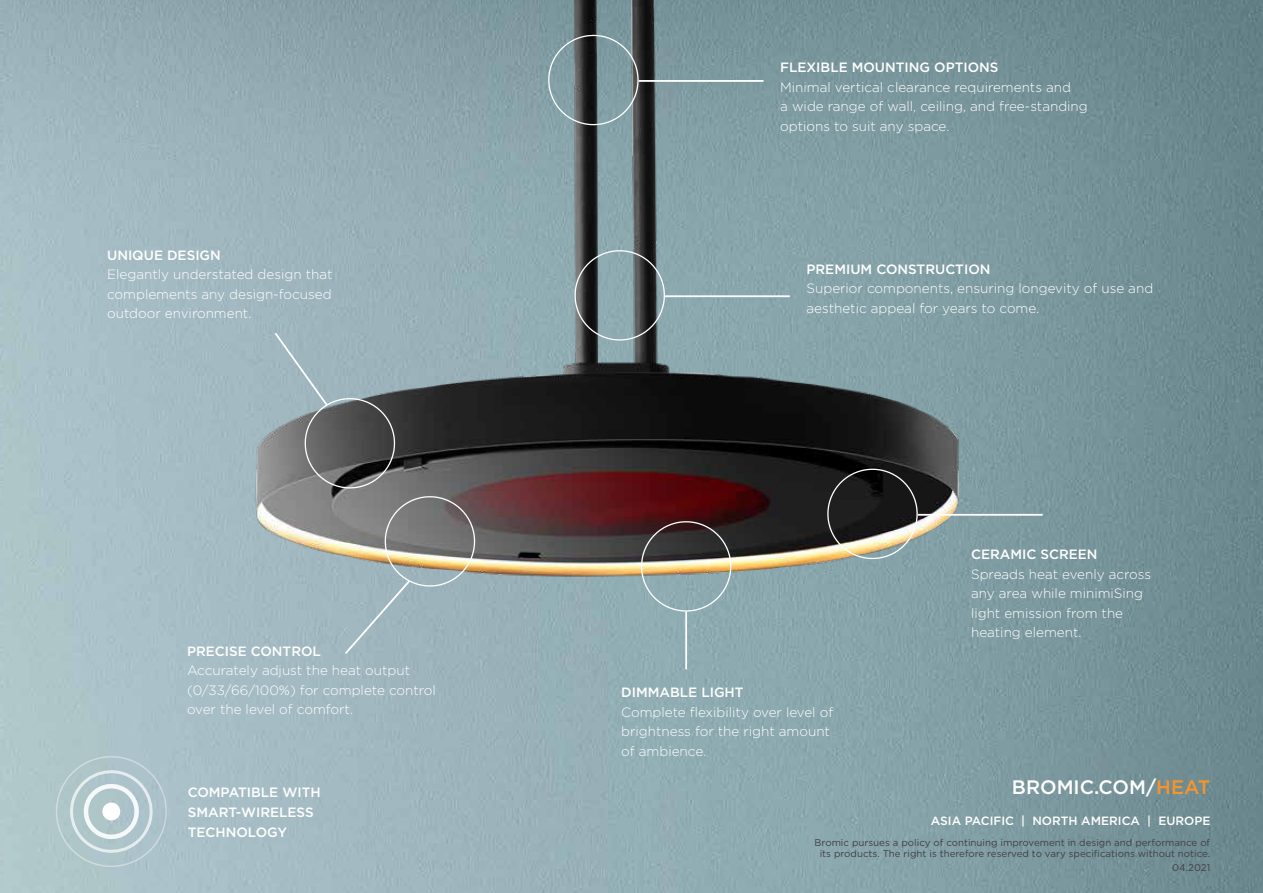
<style>
.page{position:relative;width:1263px;height:893px;background:#fff}
.page>*{position:absolute;margin:0;border:0;box-sizing:border-box;transform-origin:0 0}
.t1{font:500 19.5px "Gotham";color:#fff}
.t2{font:300 13.5px/19.5px "Gotham";color:#fff}
.t3{font:500 13.5px/20.2px "Gotham";color:#fff}
.t4{font:500 12px "Gotham";color:#fff}
.t5{font:9.75px/11.7px "Gotham";color:#414042;text-align:center}
.s1{color:#f8942a}
</style>
<div class="page">
<img style="left:0;top:0;width:1263px;height:893px">
<svg style="left:49px;top:749px;width:125px;height:125px;background:#b5cace"></svg>
<img style="left:194px;top:0;width:795px;height:635px">
<svg style="left:545px;top:32px;width:97px;height:96px;background:#6e8084"></svg>
<hr style="left:639px;top:80px;width:124px;height:2px;background:#fff">
<svg style="left:571px;top:247px;width:97px;height:97px;background:#6a797c"></svg>
<hr style="left:665px;top:295px;width:125px;height:2px;background:#fff">
<svg style="left:824px;top:466px;width:97px;height:96px;background:#4e4e48"></svg>
<hr style="left:918px;top:514px;width:125px;height:2px;background:#fff">
<svg style="left:638px;top:518px;width:96px;height:97px;background:#787c77"></svg>
<hr style="left:685px;top:612px;width:2px;height:57px;background:#fff">
<svg style="left:273px;top:331px;width:205px;height:325px;background:#869093"></svg>
<p class="t3" style="left:107px;top:245px;width:115px">UNIQUE DESIGN</p>
<p class="t2" style="left:107px;top:265px;width:227px;text-align:justify">Elegantly understated design that complements any design-focused outdoor environment.</p>
<p class="t3" style="left:187px;top:642px;width:135px">PRECISE CONTROL</p>
<p class="t2" style="left:187px;top:662px;width:250px">Accurately adjust the heat output (0/33/66/100%) for complete control over the level of comfort.</p>
<p class="t3" style="left:188px;top:782px;width:134px">COMPATIBLE WITH<br>SMART-WIRELESS<br>TECHNOLOGY</p>
<p class="t3" style="left:780px;top:58px;width:220px">FLEXIBLE MOUNTING OPTIONS</p>
<p class="t2" style="left:780px;top:78px;width:309px">Minimal vertical clearance requirements and<br>a wide range of wall, ceiling, and free-standing options to suit any space.</p>
<p class="t3" style="left:806px;top:259px;width:185px">PREMIUM CONSTRUCTION</p>
<p class="t2" style="left:806px;top:279px;width:348px">Superior components, ensuring longevity of use and aesthetic appeal for years to come.</p>
<p class="t3" style="left:621px;top:683px;width:124px">DIMMABLE LIGHT</p>
<p class="t2" style="left:621px;top:703px;width:213px">Complete flexibility over level of brightness for the right amount of ambience.</p>
<p class="t3" style="left:971px;top:545px;width:128px">CERAMIC SCREEN</p>
<p class="t2" style="left:971px;top:565px;width:182px">Spreads heat evenly across any area while minimiSing light emission from the heating element.</p>
<h1 class="t1" style="left:1012px;top:779px;width:200px">BROMIC.COM/<span class="s1">HEAT</span></h1>
<p class="t4" style="left:931px;top:816px;width:281px">ASIA PACIFIC | NORTH AMERICA | EUROPE</p>
<p class="t5" style="left:815px;top:837px;width:397px">Bromic pursues a policy of continuing improvement in design and performance of its products. The right is therefore reserved to vary specifications without notice.</p>
<p class="t5" style="left:1172px;top:862px;width:39px">04.2021</p>
</div>
